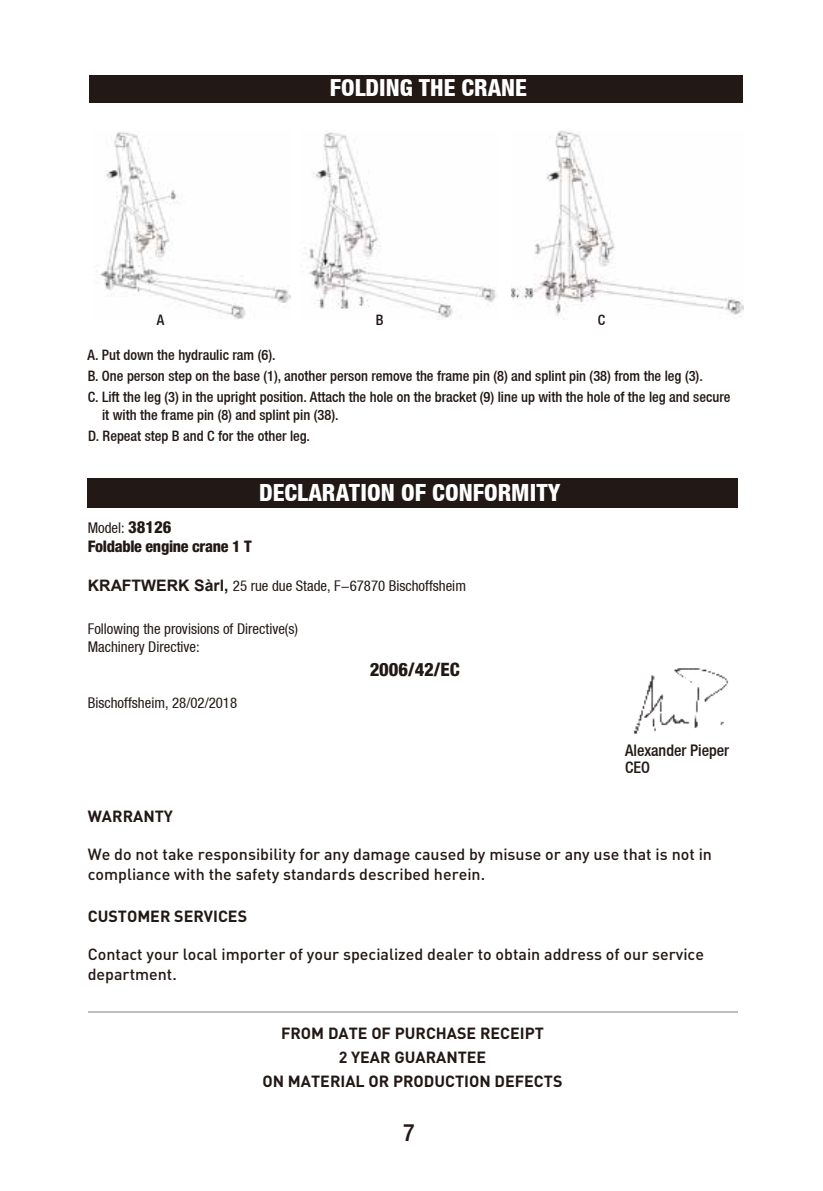
<style>
.page{position:relative;width:823px;height:1191px;background:#fff}
.page>*{position:absolute;margin:0;border:0;box-sizing:border-box;transform-origin:0 0}
.t1{font:500 condensed 24px "Helvetica Neue LT Pro";color:#221815}
.t2{font:800 condensed 23.6px "Helvetica Neue LT";color:#fff}
.t3{font:800 condensed 18.4px "Helvetica Neue LT Pro";color:#221815}
.t4{font:500 16px/20px "DIN Pro";color:#221815}
.t5{font:700 16px/24px "DIN Pro";color:#221815;text-align:center}
.t6{font:800 condensed 16px "Helvetica Neue LT Std";letter-spacing:-.02em;color:#221815}
.t7{font:500 condensed 16px/16.8px "Helvetica Neue LT";color:#221815}
.t8{font:condensed 14.8px/17.8px "Helvetica Neue LT";color:#221815}
.t9{font:500 condensed 14.4px/21.2px "Helvetica Neue LT";color:#221815}
.s1{font-family:"Helvetica Neue LT Pro";font-weight:800;font-size:16.6px}
.s2{font-family:"Arial";font-weight:700;font-stretch:normal;font-size:15.8px}
</style>
<div class="page">
<div style="left:88px;top:477px;width:649px;height:30px;background:#221815"></div>
<img style="left:96px;top:132px;width:194px;height:187px">
<img style="left:305px;top:130px;width:192px;height:189px">
<img style="left:511px;top:130px;width:231px;height:189px">
<div style="left:89px;top:75px;width:653px;height:27px;background:#221815"></div>
<img style="left:633px;top:668px;width:96px;height:66px">
<hr style="left:88px;top:1011px;width:648px;height:2px;background:#bfc0c0">
<h2 class="t2" style="left:330px;top:73px;width:198px">FOLDING THE CRANE</h2>
<p class="t9" style="left:157px;top:309px;width:9px">A</p>
<p class="t9" style="left:375px;top:309px;width:9px">B</p>
<p class="t9" style="left:597px;top:309px;width:9px">C</p>
<p class="t9" style="left:87px;top:344px;width:644px">A. Put down the hydraulic ram (6).<br>B. One person step on the base (1), another person remove the frame pin (8) and splint pin (38) from the leg (3).<br>C. Lift the leg (3) in the upright position. Attach the hole on the bracket (9) line up with the hole of the leg and secure</p>
<p class="t9" style="left:88px;top:403px;width:251px;text-indent:14px">it with the frame pin (8) and splint pin (38).<br>D. Repeat step B and C for the other leg.</p>
<h2 class="t2" style="left:259px;top:478px;width:303px">DECLARATION OF CONFORMITY</h2>
<p class="t8" style="left:88px;top:518px;width:85px">Model: <span class="s1">38126</span></p>
<p class="t6" style="left:88px;top:536px;width:165px">Foldable engine crane 1 T</p>
<p class="t8" style="left:88px;top:576px;width:379px"><span class="s2">KRAFTWERK Sàrl,</span> 25 rue due Stade, F-67870 Bischoffsheim</p>
<p class="t8" style="left:88px;top:620px;width:212px">Following the provisions of Directive(s)<br>Machinery Directive:</p>
<p class="t8" style="left:88px;top:693px;width:151px">Bischoffsheim, 28/02/2018</p>
<p class="t3" style="left:369px;top:658px;width:91px">2006/42/EC</p>
<p class="t7" style="left:624px;top:741px;width:106px">Alexander Pieper<br>CEO</p>
<p class="t5" style="left:88px;top:803px;width:87px">WARRANTY</p>
<p class="t4" style="left:88px;top:843px;width:625px">We do not take responsibility for any damage caused by misuse or any use that is not in compliance with the safety standards described herein.</p>
<p class="t5" style="left:88px;top:903px;width:161px">CUSTOMER SERVICES</p>
<p class="t4" style="left:88px;top:943px;width:617px">Contact your local importer of your specialized dealer to obtain address of our service department.</p>
<p class="t5" style="left:262px;top:1019px;width:301px">FROM DATE OF PURCHASE RECEIPT<br>2 YEAR GUARANTEE<br>ON MATERIAL OR PRODUCTION DEFECTS</p>
<h1 class="t1" style="left:403px;top:1118px;width:13px">7</h1>
</div>
